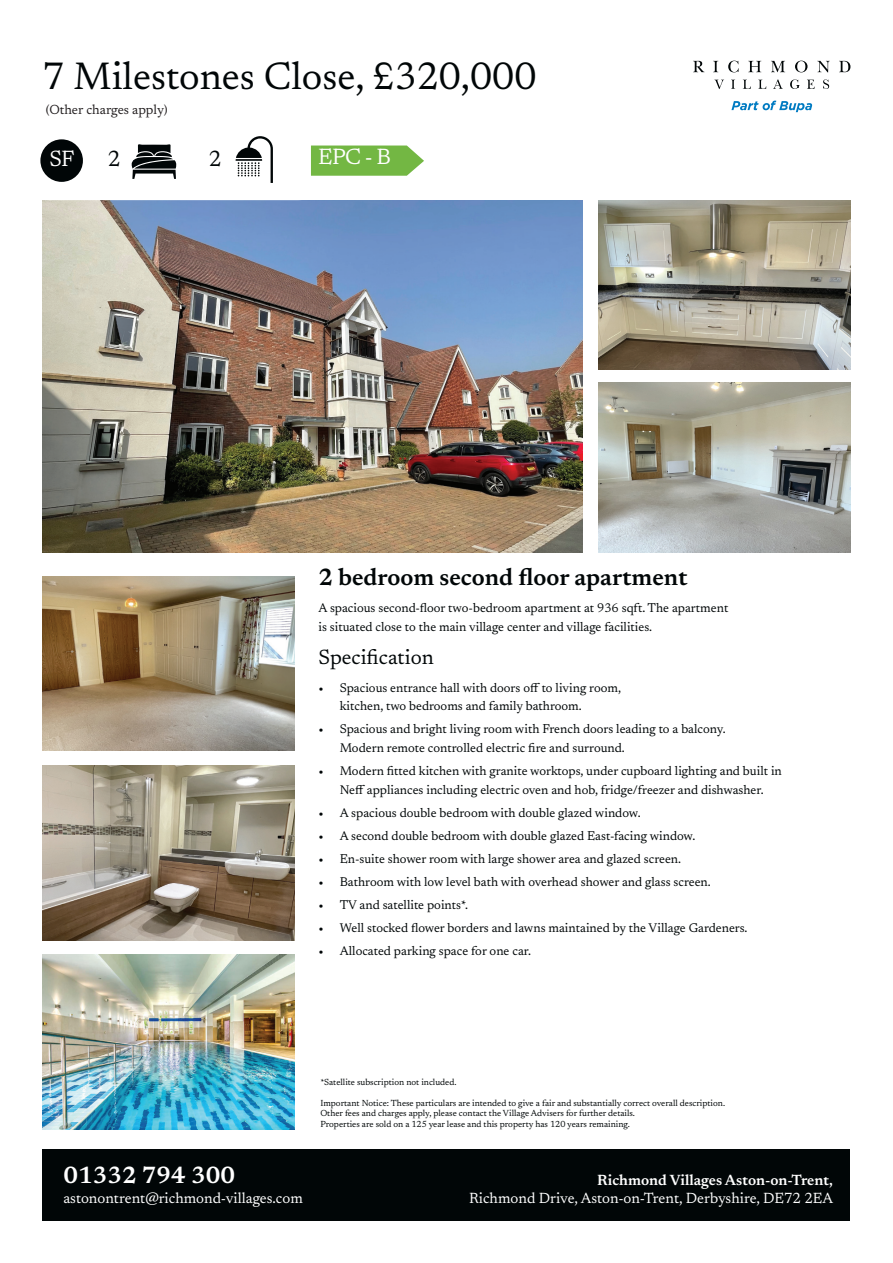
<style>
.page{position:relative;width:893px;height:1263px;background:#fff}
.page>*{position:absolute;margin:0;border:0;box-sizing:border-box;transform-origin:0 0}
.t1{font:39px "Newsreader 16 pt";color:#010607}
.t2{font:600 24px "Newsreader 16 pt";color:#010607}
.t3{font:600 24px "Newsreader 16 pt";color:#fff}
.t4{font:22.5px "Newsreader 16 pt";color:#fff}
.t5{font:22.5px "Newsreader 16 pt";color:#010607}
.t6{font:21px "Newsreader 16 pt";color:#010607}
.t7{font:15px "Newsreader 16 pt";color:#fff}
.t8{font:600 15px "Newsreader 16 pt";color:#fff}
.t9{font:13.5px "Newsreader 16 pt";color:#231f20}
.t10{font:12.75px/18.8px "Newsreader 16 pt";color:#010607}
.t11{font:9px/10.8px "Newsreader 16 pt";color:#010607}
</style>
<div class="page">
<img style="left:43px;top:200px;width:540px;height:352px">
<div style="left:43px;top:1149px;width:807px;height:71px;background:#010607"></div>
<div style="left:40px;top:139px;width:43px;height:43px;background:#010607;border-radius:50%"></div>
<img style="left:43px;top:577px;width:252px;height:174px">
<img style="left:43px;top:955px;width:252px;height:174px">
<img style="left:598px;top:383px;width:252px;height:169px">
<img style="left:43px;top:766px;width:252px;height:174px">
<img style="left:598px;top:200px;width:252px;height:170px">
<svg style="left:693px;top:61px;width:11px;height:11px"></svg>
<svg style="left:713px;top:61px;width:5px;height:11px"></svg>
<svg style="left:728px;top:61px;width:10px;height:11px"></svg>
<svg style="left:748px;top:61px;width:13px;height:11px"></svg>
<svg style="left:771px;top:61px;width:14px;height:11px"></svg>
<svg style="left:795px;top:61px;width:12px;height:11px"></svg>
<svg style="left:817px;top:61px;width:13px;height:11px"></svg>
<svg style="left:839px;top:61px;width:11px;height:11px"></svg>
<svg style="left:715px;top:80px;width:9px;height:9px"></svg>
<svg style="left:731px;top:80px;width:4px;height:9px"></svg>
<svg style="left:743px;top:80px;width:8px;height:9px"></svg>
<svg style="left:758px;top:80px;width:8px;height:9px"></svg>
<svg style="left:773px;top:79px;width:10px;height:10px"></svg>
<svg style="left:790px;top:79px;width:10px;height:10px"></svg>
<svg style="left:807px;top:80px;width:8px;height:9px"></svg>
<svg style="left:823px;top:79px;width:6px;height:10px"></svg>
<svg style="left:731px;top:101px;width:81px;height:11px"></svg>
<svg style="left:131px;top:144px;width:46px;height:35px"></svg>
<svg style="left:236px;top:136px;width:37px;height:47px"></svg>
<svg style="left:311px;top:146px;width:113px;height:30px;background:#8bc363"></svg>
<div style="left:318px;top:147px;width:80px;height:22px;background:#73b743"></div>
<h1 class="t1" style="left:43px;top:48px;width:495px">7 Milestones Close, £320,000</h1>
<p class="t9" style="left:46px;top:100px;width:123px">(Other charges apply)</p>
<h3 class="t4" style="left:49px;top:143px;width:27px">SF</h3>
<h3 class="t5" style="left:108px;top:143px;width:14px">2</h3>
<h3 class="t5" style="left:209px;top:143px;width:14px">2</h3>
<h3 class="t4" style="left:318px;top:140px;width:74px">EPC - B</h3>
<h2 class="t2" style="left:318px;top:559px;width:370px">2 bedroom second floor apartment</h2>
<p class="t10" style="left:318px;top:597px;width:411px">A spacious second-floor two-bedroom apartment at 936 sqft. The apartment is situated close to the main village center and village facilities.</p>
<h3 class="t6" style="left:318px;top:642px;width:117px">Specification</h3>
<p class="t10" style="left:340px;top:677px;width:283px;text-indent:-21px">• Spacious entrance hall with doors off to living room, kitchen, two bedrooms and family bathroom.</p>
<p class="t10" style="left:340px;top:719px;width:387px;text-indent:-21px">• Spacious and bright living room with French doors leading to a balcony.<br>Modern remote controlled electric fire and surround.</p>
<p class="t10" style="left:318px;top:761px;width:465px;text-align:center">• Modern fitted kitchen with granite worktops, under cupboard lighting and built in<br>Neff appliances including electric oven and hob, fridge/freezer and dishwasher.</p>
<p class="t10" style="left:318px;top:802px;width:324px">• A spacious double bedroom with double glazed window.</p>
<p class="t10" style="left:318px;top:825px;width:378px">• A second double bedroom with double glazed East-facing window.</p>
<p class="t10" style="left:318px;top:848px;width:364px">• En-suite shower room with large shower area and glazed screen.</p>
<p class="t10" style="left:318px;top:871px;width:394px">• Bathroom with low level bath with overhead shower and glass screen.</p>
<p class="t10" style="left:318px;top:894px;width:151px">• TV and satellite points*.</p>
<p class="t10" style="left:318px;top:917px;width:431px">• Well stocked flower borders and lawns maintained by the Village Gardeners.</p>
<p class="t10" style="left:318px;top:940px;width:214px">• Allocated parking space for one car.</p>
<h2 class="t3" style="left:63px;top:1158px;width:173px">01332 794 300</h2>
<p class="t7" style="left:63px;top:1187px;width:241px">astonontrent@richmond-villages.com</p>
<p class="t11" style="left:320px;top:1076px;width:138px">*Satellite subscription not included.</p>
<p class="t11" style="left:320px;top:1096px;width:406px">Important Notice: These particulars are intended to give a fair and substantially correct overall description.<br>Other fees and charges apply, please contact the Village Advisers for further details.<br>Properties are sold on a 125 year lease and this property has 120 years remaining.</p>
<p class="t8" style="left:597px;top:1169px;width:237px">Richmond Villages Aston-on-Trent,</p>
<p class="t7" style="left:469px;top:1187px;width:365px">Richmond Drive, Aston-on-Trent, Derbyshire, DE72 2EA</p>
</div>
